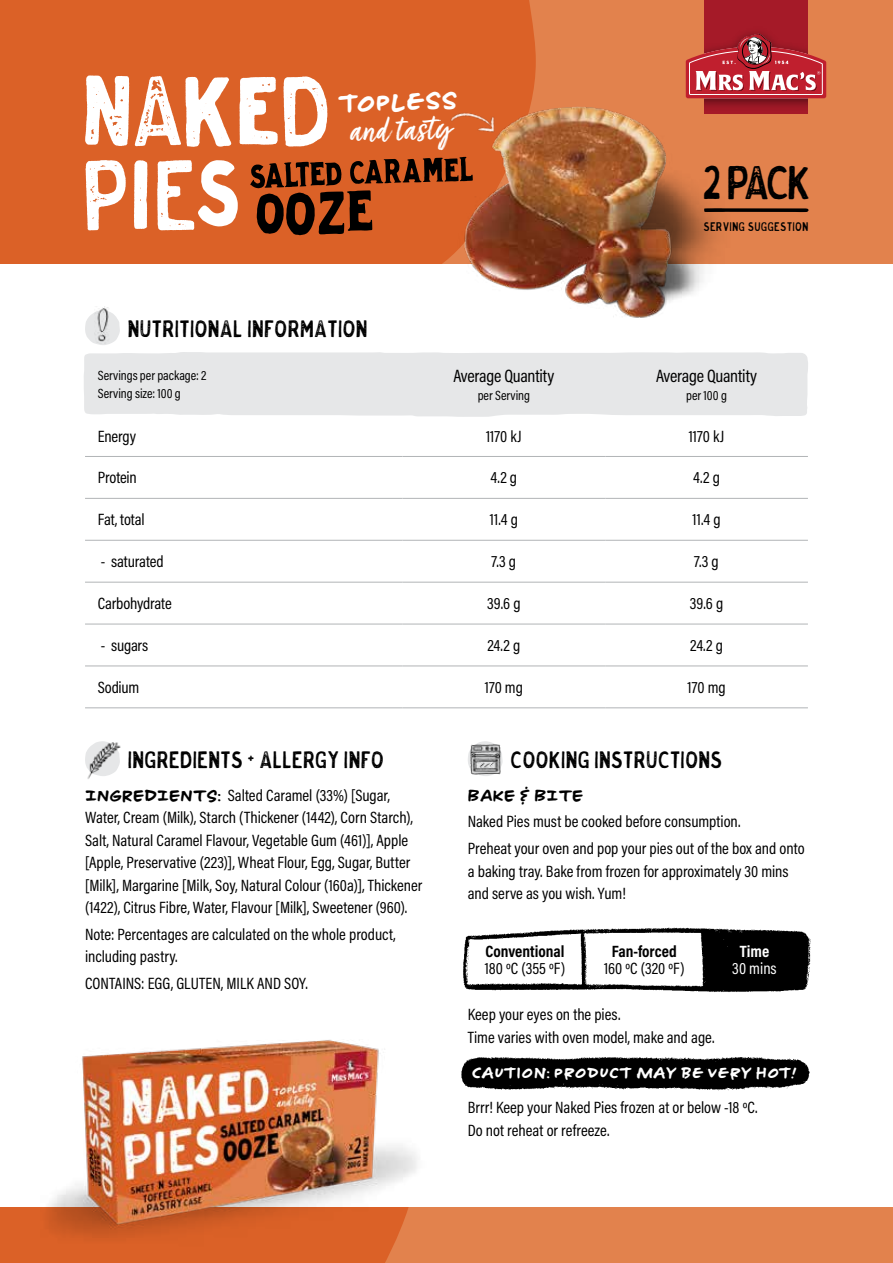
<style>
.page{position:relative;width:893px;height:1263px;background:#fff}
.page>*{position:absolute;margin:0;border:0;box-sizing:border-box;transform-origin:0 0}
.t1{font:47.7px "Bobby J Rough";color:#000}
.t2{font:40.8px "Turbinado Dry Pro";color:#fff}
.t3{font:28.05px "Turbinado Hand Pro";color:#fff}
.t4{font:24px "Bobby J Rough";letter-spacing:-.01em;color:#000}
.t5{font:18px "Acumin Pro Cond";letter-spacing:-.015em;color:#000}
.t6{font:18px "Turbinado Hand Pro";color:#000}
.t7{font:17.25px "Turbinado Hand Pro";letter-spacing:.025em;color:#fff}
.t8{font:16.5px/22.5px "Acumin Pro Cond";color:#000}
.t9{font:700 16.5px "Acumin Pro Cond";color:#000}
.t10{font:16.5px "Acumin Pro Cond";color:#fff}
.t11{font:700 16.5px "Acumin Pro Cond";color:#fff}
.t12{font:13.5px/18px "Acumin Pro Cond";letter-spacing:-.005em;color:#000}
.t13{font:12.6px "Bobby J";letter-spacing:.015em;color:#000}
.s1{font-family:"Turbinado Hand Pro";font-size:18px}
</style>
<div class="page">
<div style="left:0;top:0;width:893px;height:264px;background:#e2824d"></div>
<div style="left:0;top:0;width:536px;height:264px;background:#db6127"></div>
<div style="left:84px;top:352px;width:724px;height:65px;background:#e6e7e8"></div>
<hr style="left:85px;top:456px;width:318px;height:1px;background:#b1b4b6">
<hr style="left:403px;top:456px;width:202px;height:1px;background:#b1b4b6">
<hr style="left:605px;top:456px;width:203px;height:1px;background:#b1b4b6">
<hr style="left:85px;top:498px;width:318px;height:1px;background:#b1b4b6">
<hr style="left:403px;top:498px;width:202px;height:1px;background:#b1b4b6">
<hr style="left:605px;top:498px;width:203px;height:1px;background:#b1b4b6">
<hr style="left:85px;top:540px;width:318px;height:1px;background:#b1b4b6">
<hr style="left:403px;top:540px;width:202px;height:1px;background:#b1b4b6">
<hr style="left:605px;top:540px;width:203px;height:1px;background:#b1b4b6">
<hr style="left:85px;top:582px;width:318px;height:1px;background:#b1b4b6">
<hr style="left:403px;top:582px;width:202px;height:1px;background:#b1b4b6">
<hr style="left:605px;top:582px;width:203px;height:1px;background:#b1b4b6">
<hr style="left:85px;top:624px;width:318px;height:1px;background:#b1b4b6">
<hr style="left:403px;top:624px;width:202px;height:1px;background:#b1b4b6">
<hr style="left:605px;top:624px;width:203px;height:1px;background:#b1b4b6">
<hr style="left:85px;top:666px;width:318px;height:1px;background:#b1b4b6">
<hr style="left:403px;top:666px;width:202px;height:1px;background:#b1b4b6">
<hr style="left:605px;top:666px;width:203px;height:1px;background:#b1b4b6">
<hr style="left:85px;top:707px;width:318px;height:1px;background:#b1b4b6">
<hr style="left:403px;top:707px;width:202px;height:1px;background:#b1b4b6">
<hr style="left:605px;top:707px;width:203px;height:1px;background:#b1b4b6">
<svg style="left:85px;top:75px;width:44px;height:71px;background:#f5d5c6"></svg>
<svg style="left:135px;top:76px;width:96px;height:71px;background:#edb194"></svg>
<svg style="left:239px;top:76px;width:88px;height:71px;background:#efb9a0"></svg>
<svg style="left:86px;top:160px;width:40px;height:70px;background:#eeb499"></svg>
<svg style="left:134px;top:160px;width:13px;height:69px"></svg>
<svg style="left:157px;top:160px;width:81px;height:70px;background:#edb195"></svg>
<svg style="left:760px;top:208px;width:49px;height:4px"></svg>
<div style="left:704px;top:0;width:104px;height:19px;background:#a51a28"></div>
<div style="left:704px;top:13px;width:104px;height:101px;background:#a51a28"></div>
<img style="left:760px;top:98px;width:48px;height:9px">
<svg style="left:686px;top:32px;width:140px;height:66px"></svg>
<svg style="left:85px;top:313px;width:35px;height:32px"></svg>
<svg style="left:468px;top:741px;width:35px;height:35px"></svg>
<img style="left:94px;top:307px;width:18px;height:36px">
<img style="left:470px;top:744px;width:30px;height:30px">
<img style="left:85px;top:741px;width:36px;height:38px">
<div style="left:0;top:1208px;width:893px;height:55px;background:#e2824d"></div>
<div style="left:0;top:1208px;width:41px;height:55px;background:#db6127"></div>
<img style="left:463px;top:927px;width:348px;height:65px">
<img style="left:461px;top:1057px;width:349px;height:34px">
<img style="left:442px;top:94px;width:318px;height:224px">
<img style="left:448px;top:107px;width:52px;height:30px">
<img style="left:41px;top:1039px;width:385px;height:224px">
<svg style="left:250px;top:157px;width:223px;height:78px;background:#95421a"></svg>
<h3 class="t3" style="left:339px;top:85px;width:120px;rotate:-2deg">TOPLESS</h3>
<h2 class="t2" style="left:349px;top:109px;width:101px;rotate:-2deg">and tasty</h2>
<h3 class="t4" style="left:128px;top:316px;width:242px">NUTRITIONAL INFORMATION</h3>
<p class="t12" style="left:98px;top:366px;width:110px">Servings per package: 2<br>Serving size: 100 g</p>
<p class="t5" style="left:453px;top:364px;width:103px">Average Quantity</p>
<p class="t12" style="left:478px;top:386px;width:54px">per Serving</p>
<h1 class="t1" style="left:702px;top:158px;width:111px">2 PACK</h1>
<p class="t13" style="left:703px;top:220px;width:107px">SERVING SUGGESTION</p>
<p class="t5" style="left:656px;top:364px;width:103px">Average Quantity</p>
<p class="t12" style="left:686px;top:386px;width:42px">per 100 g</p>
<p class="t8" style="left:98px;top:424px;width:40px">Energy</p>
<p class="t8" style="left:486px;top:424px;width:37px">1170 kJ</p>
<p class="t8" style="left:689px;top:424px;width:37px">1170 kJ</p>
<p class="t8" style="left:98px;top:466px;width:41px">Protein</p>
<p class="t8" style="left:491px;top:466px;width:28px">4.2 g</p>
<p class="t8" style="left:693px;top:466px;width:28px">4.2 g</p>
<p class="t8" style="left:98px;top:508px;width:48px">Fat, total</p>
<p class="t8" style="left:490px;top:508px;width:30px">11.4 g</p>
<p class="t8" style="left:693px;top:508px;width:30px">11.4 g</p>
<p class="t8" style="left:101px;top:550px;width:64px">- saturated</p>
<p class="t8" style="left:492px;top:550px;width:26px">7.3 g</p>
<p class="t8" style="left:694px;top:550px;width:26px">7.3 g</p>
<p class="t8" style="left:98px;top:592px;width:76px">Carbohydrate</p>
<p class="t8" style="left:487px;top:592px;width:35px">39.6 g</p>
<p class="t8" style="left:690px;top:592px;width:35px">39.6 g</p>
<p class="t8" style="left:101px;top:634px;width:49px">- sugars</p>
<p class="t8" style="left:487px;top:634px;width:34px">24.2 g</p>
<p class="t8" style="left:690px;top:634px;width:34px">24.2 g</p>
<p class="t8" style="left:98px;top:676px;width:43px">Sodium</p>
<p class="t8" style="left:485px;top:676px;width:40px">170 mg</p>
<p class="t8" style="left:687px;top:676px;width:40px">170 mg</p>
<h3 class="t4" style="left:128px;top:747px;width:258px">INGREDIENTS + ALLERGY INFO</h3>
<p class="t8" style="left:85px;top:783px;width:339px"><span class="s1">INGREDIENTS:</span> Salted Caramel (33%) [Sugar, Water, Cream (Milk), Starch (Thickener (1442), Corn Starch), Salt, Natural Caramel Flavour, Vegetable Gum (461)], Apple [Apple, Preservative (223)], Wheat Flour, Egg, Sugar, Butter [Milk], Margarine [Milk, Soy, Natural Colour (160a)], Thickener (1422), Citrus Fibre, Water, Flavour [Milk], Sweetener (960).</p>
<p class="t8" style="left:85px;top:923px;width:312px">Note: Percentages are calculated on the whole product, including pastry.</p>
<p class="t8" style="left:85px;top:972px;width:224px">CONTAINS: EGG, GLUTEN, MILK AND SOY.</p>
<h3 class="t4" style="left:510px;top:747px;width:214px">COOKING INSTRUCTIONS</h3>
<p class="t6" style="left:468px;top:783px;width:117px">BAKE &amp; BITE</p>
<p class="t8" style="left:468px;top:808px;width:338px;line-height:26.7px">Naked Pies must be cooked before consumption.<br>Preheat your oven and pop your pies out of the box and onto</p>
<p class="t8" style="left:468px;top:859px;width:322px">a baking tray. Bake from frozen for approximately 30 mins and serve as you wish. Yum!</p>
<p class="t9" style="left:485px;top:941px;width:81px">Conventional</p>
<p class="t8" style="left:485px;top:957px;width:82px">180 ºC (355 ºF)</p>
<p class="t9" style="left:612px;top:941px;width:67px">Fan-forced</p>
<p class="t8" style="left:604px;top:957px;width:82px">160 ºC (320 ºF)</p>
<p class="t11" style="left:740px;top:941px;width:31px">Time</p>
<p class="t10" style="left:732px;top:957px;width:46px">30 mins</p>
<p class="t8" style="left:468px;top:1003px;width:248px">Keep your eyes on the pies.<br>Time varies with oven model, make and age.</p>
<p class="t7" style="left:472px;top:1061px;width:327px">CAUTION: PRODUCT MAY BE VERY HOT!</p>
<p class="t8" style="left:468px;top:1096px;width:291px">Brrr! Keep your Naked Pies frozen at or below -18 ºC.<br>Do not reheat or refreeze.</p>
</div>
